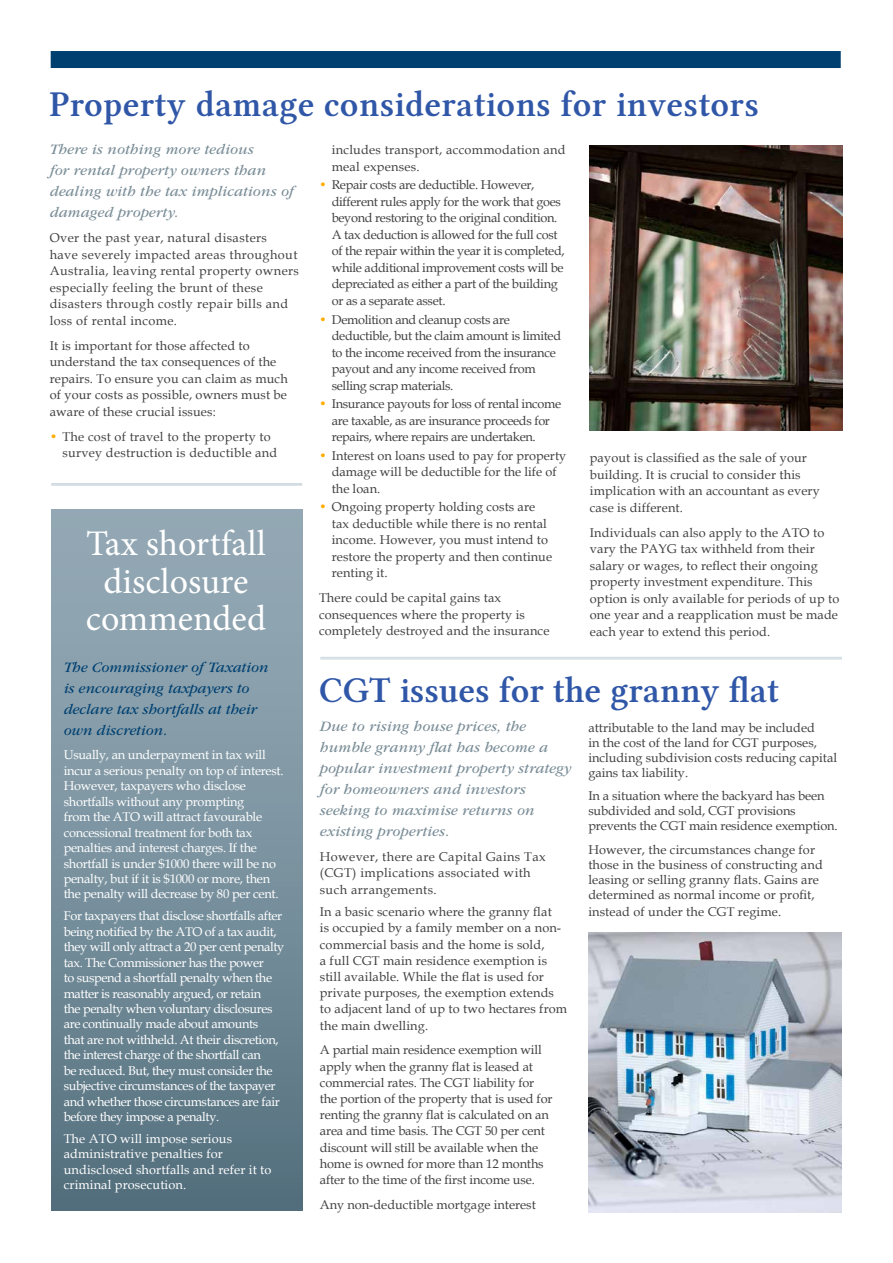
<style>
.page{position:relative;width:893px;height:1263px;background:#fff}
.page>*{position:absolute;margin:0;border:0;box-sizing:border-box;transform-origin:0 0}
.t1{font:36px "Lin Libertine Z";letter-spacing:.01em;color:#3057a7}
.t2{font:36px/37.5px "Minion Pro";color:#fff;text-align:center}
.t3{font:italic 15px/21px "ITC Garamond Std";letter-spacing:.01em;color:#7a8d97}
.t4{font:italic 15px/21px "ITC Garamond Std";color:#004071}
.t5{font:12.75px/16.5px "Book Antiqua";letter-spacing:.01em;color:#414042}
.t6{font:12.75px/15.5px "Book Antiqua";letter-spacing:-.03em;color:#fff}
.t7{font:12.75px/16.5px "Book Antiqua";letter-spacing:-.025em;color:#414042}
.t8{font:12.75px/16.2px "Book Antiqua";letter-spacing:-.01em;color:#414042}
.t9{font:12.75px/16.5px "Book Antiqua";letter-spacing:.03em;color:#414042}
.t10{font:12.75px/15.5px "Book Antiqua";letter-spacing:.01em;color:#fff}
.s1{color:#ffad00}
</style>
<div class="page">
<div style="left:51px;top:509px;width:251px;height:702px;background:linear-gradient(to bottom,#9aaeba,#577280)"></div>
<img style="left:590px;top:146px;width:252px;height:284px">
<img style="left:589px;top:933px;width:252px;height:279px">
<div style="left:59px;top:51px;width:773px;height:17px;background:#004071"></div>
<hr style="left:51px;top:483px;width:251px;height:1px;background:#d1dce2">
<hr style="left:51px;top:484px;width:251px;height:1px;background:#d1dce2">
<hr style="left:51px;top:485px;width:251px;height:1px;background:#d1dce2">
<hr style="left:320px;top:657px;width:522px;height:1px;background:#d1dce2">
<hr style="left:320px;top:658px;width:522px;height:1px;background:#d1dce2">
<hr style="left:320px;top:659px;width:522px;height:1px;background:#d1dce2">
<h1 class="t1" style="left:50px;top:83px;width:711px">Property damage considerations for investors</h1>
<p class="t5" style="left:332px;top:141px;width:235px">includes transport, accommodation and meal expenses.</p>
<p class="t7" style="left:332px;top:177px;width:234px;text-indent:-13px"><span class="s1">•</span> Repair costs are deductible. However, different rules apply for the work that goes beyond restoring to the original condition.<br>A tax deduction is allowed for the full cost of the repair within the year it is completed, while additional improvement costs will be depreciated as either a part of the building or as a separate asset.</p>
<p class="t7" style="left:332px;top:311px;width:231px;text-indent:-13px"><span class="s1">•</span> Demolition and cleanup costs are deductible, but the claim amount is limited to the income received from the insurance payout and any income received from selling scrap materials.</p>
<p class="t7" style="left:332px;top:395px;width:231px;text-indent:-13px"><span class="s1">•</span> Insurance payouts for loss of rental income are taxable, as are insurance proceeds for repairs, where repairs are undertaken.</p>
<p class="t5" style="left:332px;top:447px;width:236px;text-indent:-13px"><span class="s1">•</span> Interest on loans used to pay for property damage will be deductible for the life of the loan.</p>
<p class="t5" style="left:332px;top:499px;width:222px;text-indent:-13px"><span class="s1">•</span> Ongoing property holding costs are tax deductible while there is no rental income. However, you must intend to restore the property and then continue renting it.</p>
<p class="t5" style="left:319px;top:590px;width:232px">There could be capital gains tax consequences where the property is completely destroyed and the insurance</p>
<p class="t3" style="left:50px;top:139px;width:246px">There is nothing more tedious<br>for rental property owners than dealing with the tax implications of damaged property.</p>
<p class="t9" style="left:50px;top:229px;width:251px">Over the past year, natural disasters<br>have severely impacted areas throughout Australia, leaving rental property owners especially feeling the brunt of these disasters through costly repair bills and loss of rental income.</p>
<p class="t5" style="left:50px;top:337px;width:240px">It is important for those affected to understand the tax consequences of the repairs. To ensure you can claim as much of your costs as possible, owners must be aware of these crucial issues:</p>
<p class="t5" style="left:62px;top:428px;width:216px;text-indent:-13px"><span class="s1">•</span> The cost of travel to the property to survey destruction is deductible and</p>
<p class="t5" style="left:590px;top:449px;width:232px">payout is classified as the sale of your building. It is crucial to consider this implication with an accountant as every case is different.</p>
<p class="t5" style="left:590px;top:524px;width:251px">Individuals can also apply to the ATO to vary the PAYG tax withheld from their salary or wages, to reflect their ongoing property investment expenditure. This option is only available for periods of up to one year and a reapplication must be made each year to extend this period.</p>
<h1 class="t2" style="left:86px;top:525px;width:182px">Tax shortfall disclosure commended</h1>
<p class="t4" style="left:64px;top:657px;width:206px">The Commissioner of Taxation is encouraging taxpayers to declare tax shortfalls at their own discretion.</p>
<p class="t6" style="left:64px;top:747px;width:221px">Usually, an underpayment in tax will incur a serious penalty on top of interest.<br>However, taxpayers who disclose shortfalls without any prompting<br>from the ATO will attract favourable concessional treatment for both tax penalties and interest charges. If the shortfall is under $1000 there will be no penalty, but if it is $1000 or more, then the penalty will decrease by 80 per cent.</p>
<p class="t6" style="left:64px;top:908px;width:222px">For taxpayers that disclose shortfalls after being notified by the ATO of a tax audit, they will only attract a 20 per cent penalty tax. The Commissioner has the power<br>to suspend a shortfall penalty when the matter is reasonably argued, or retain<br>the penalty when voluntary disclosures are continually made about amounts<br>that are not withheld. At their discretion, the interest charge of the shortfall can<br>be reduced. But, they must consider the subjective circumstances of the taxpayer and whether those circumstances are fair before they impose a penalty.</p>
<p class="t10" style="left:64px;top:1131px;width:209px">The ATO will impose serious administrative penalties for undisclosed shortfalls and refer it to criminal prosecution.</p>
<h1 class="t1" style="left:319px;top:669px;width:461px">CGT issues for the granny flat</h1>
<p class="t3" style="left:320px;top:716px;width:253px">Due to rising house prices, the humble granny flat has become a popular investment property strategy for homeowners and investors seeking to maximise returns on existing properties.</p>
<p class="t9" style="left:320px;top:848px;width:227px">However, there are Capital Gains Tax (CGT) implications associated with such arrangements.</p>
<p class="t5" style="left:320px;top:903px;width:249px">In a basic scenario where the granny flat<br>is occupied by a family member on a non&shy;commercial basis and the home is sold,<br>a full CGT main residence exemption is still available. While the flat is used for private purposes, the exemption extends to adjacent land of up to two hectares from the main dwelling.</p>
<p class="t8" style="left:320px;top:1042px;width:234px">A partial main residence exemption will apply when the granny flat is leased at commercial rates. The CGT liability for the portion of the property that is used for renting the granny flat is calculated on an area and time basis. The CGT 50 per cent discount will still be available when the home is owned for more than 12 months after to the time of the first income use.</p>
<p class="t5" style="left:320px;top:1196px;width:217px">Any non-deductible mortgage interest</p>
<p class="t5" style="left:588px;top:720px;width:250px;line-height:15px">attributable to the land may be included<br>in the cost of the land for CGT purposes, including subdivision costs reducing capital gains tax liability.</p>
<p class="t8" style="left:588px;top:788px;width:251px;line-height:15px">In a situation where the backyard has been subdivided and sold, CGT provisions prevents the CGT main residence exemption.</p>
<p class="t5" style="left:588px;top:842px;width:236px;line-height:15px">However, the circumstances change for those in the business of constructing and leasing or selling granny flats. Gains are determined as normal income or profit,</p>
<p class="t5" style="left:588px;top:903px;width:194px">instead of under the CGT regime.</p>
</div>
